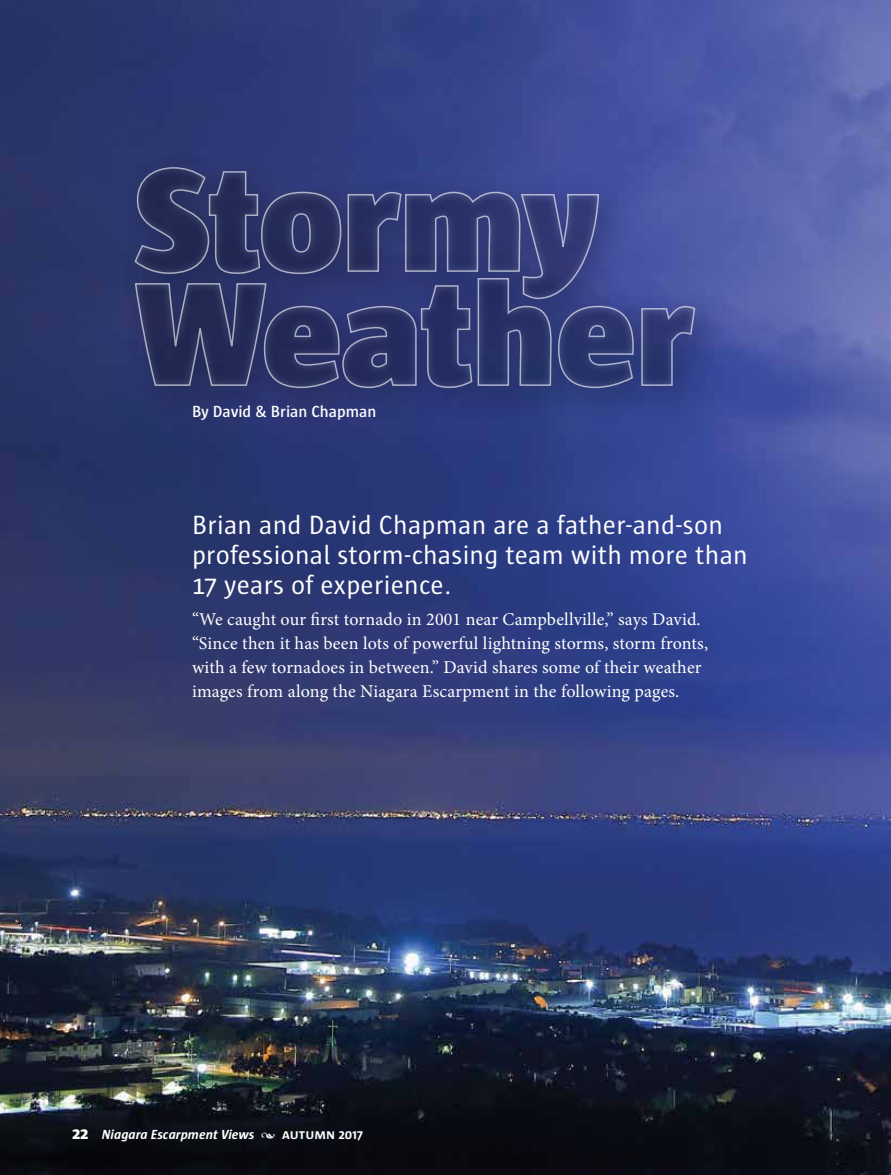
<style>
.page{position:relative;width:891px;height:1175px;background:#fff}
.page>*{position:absolute;margin:0;border:0;box-sizing:border-box;transform-origin:0 0}
.t1{font:27px/30px "Sun";letter-spacing:.01em;color:#fff}
.t2{font:18px/24px "Minion Pro";letter-spacing:.01em;color:#fff}
.t3{font:600 16.5px "Sun";color:#fff}
.t4{font:italic 700 13.5px "Sun";color:#fff}
.s1{font-weight:800;font-style:normal;font-size:16.5px}
.s2{font-family:"Minion Pro";font-weight:400;font-style:normal}
.s3{font-style:normal}
</style>
<div class="page">
<img style="left:0;top:0;width:891px;height:1174px">
<div style="left:92px;top:137px;width:799px;height:281px;background:#fff;opacity:.75"></div>
<div style="left:116px;top:147px;width:617px;height:280px;background:#000;opacity:.75"></div>
<svg style="left:133px;top:166px;width:563px;height:223px;background:#363f76"></svg>
<p class="t3" style="left:192px;top:402px;width:186px">By David &amp; Brian Chapman</p>
<h1 class="t1" style="left:192px;top:510px;width:557px">Brian and David Chapman are a father-and-son professional storm-chasing team with more than<br>17 years of experience.</h1>
<p class="t2" style="left:192px;top:607px;width:518px">“We caught our first tornado in 2001 near Campbellville,” says David. “Since then it has been lots of powerful lightning storms, storm fronts, with a few tornadoes in between.” David shares some of their weather images from along the Niagara Escarpment in the following pages.</p>
<p class="t4" style="left:72px;top:1126px;width:292px"><span class="s1">22</span> Niagara Escarpment Views <span class="s2">•</span> <span class="s3">autumn 2017</span></p>
</div>
